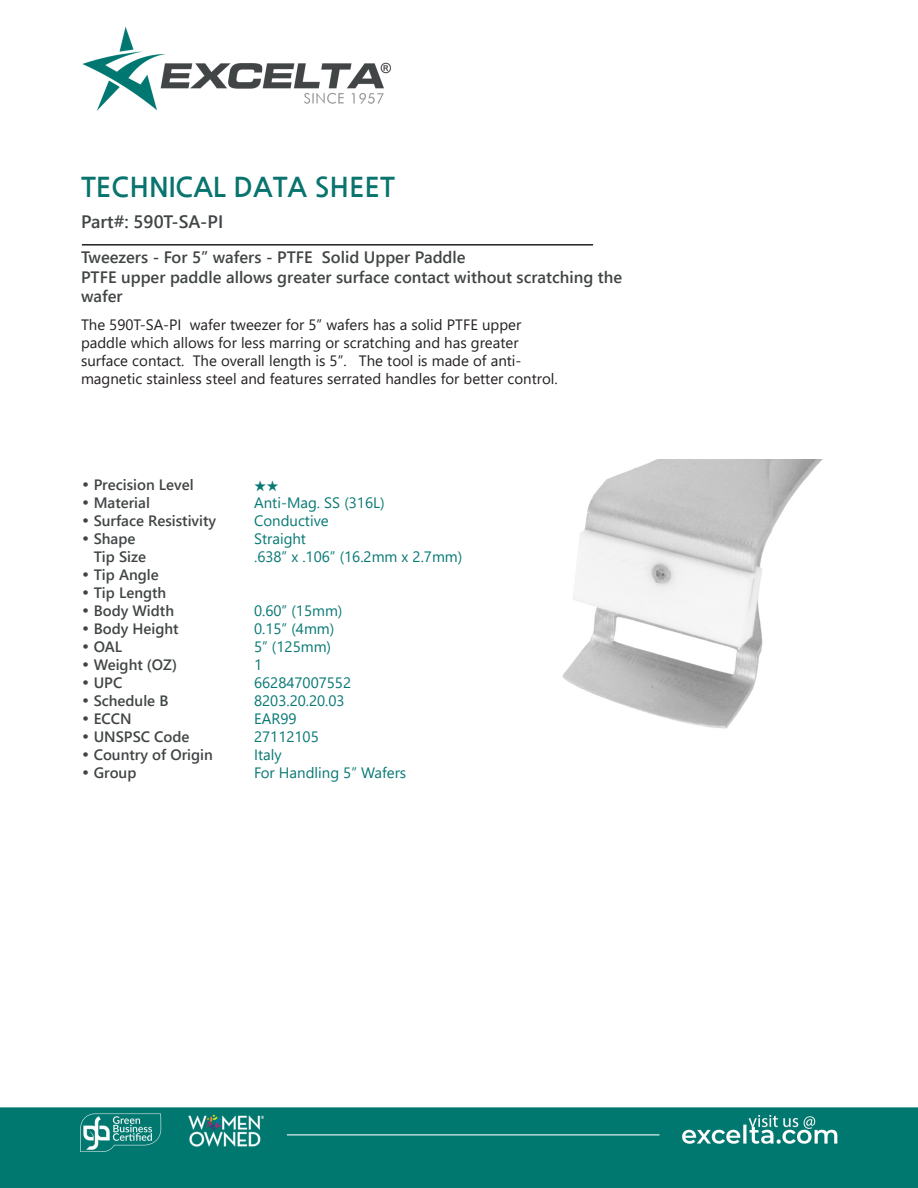
<style>
.page{position:relative;width:918px;height:1188px;background:#fff}
.page>*{position:absolute;margin:0;border:0;box-sizing:border-box;transform-origin:0 0}
.t1{font:700 27px "Nanum Gothic";color:#08746d}
.t2{font:700 18px "Yu Gothic UI";color:#414546}
.t3{font:700 16.5px/19.8px "Yu Gothic UI";color:#414546}
.t4{font:15px/18px "Yu Gothic UI";color:#231f20}
.CT_s_CTM{font:700 15px "Yu Gothic UI";color:#414546}
.CT_s_CTM-2{font:15px "Yu Gothic UI";color:#077874}
.s1{font-family:"Century Gothic";font-weight:400}
</style>
<div class="page">
<img style="left:0;top:27px;width:918px;height:1161px">
<img style="left:558px;top:459px;width:333px;height:277px">
<hr style="left:82px;top:244px;width:511px;height:2px;background:#231f20">
<svg style="left:255px;top:481px;width:23px;height:11px"></svg>
<p class="t1" style="left:81px;top:173px;width:315px">TECHNICAL DATA SHEET</p>
<p class="t2" style="left:81px;top:212px;width:144px">Part#: 590T-SA-PI</p>
<p class="t3" style="left:81px;top:247px;width:386px">Tweezers - For 5” wafers - PTFE Solid Upper Paddle</p>
<p class="t3" style="left:81px;top:267px;width:543px">PTFE upper paddle allows greater surface contact without scratching the wafer</p>
<p class="t4" style="left:81px;top:313px;width:478px">The 590T-SA-PI wafer tweezer for 5” wafers has a solid PTFE upper paddle which allows for less marring or scratching and has greater surface contact. The overall length is 5”. The tool is made of anti&shy;magnetic stainless steel and features serrated handles for better control.</p>
<p class="CT_s_CTM" style="left:81px;top:476px;width:114px"><span class="s1">•</span> Precision Level</p>
<p class="CT_s_CTM" style="left:81px;top:494px;width:70px"><span class="s1">•</span> Material</p>
<p class="CT_s_CTM-2" style="left:254px;top:489px;width:132px">Anti-Mag. SS (316L)</p>
<p class="CT_s_CTM" style="left:81px;top:512px;width:137px"><span class="s1">•</span> Surface Resistivity</p>
<p class="CT_s_CTM-2" style="left:254px;top:507px;width:76px">Conductive</p>
<p class="CT_s_CTM" style="left:81px;top:530px;width:56px"><span class="s1">•</span> Shape</p>
<p class="CT_s_CTM-2" style="left:254px;top:525px;width:53px">Straight</p>
<p class="CT_s_CTM" style="left:94px;top:548px;width:54px">Tip Size</p>
<p class="CT_s_CTM-2" style="left:254px;top:543px;width:210px">.638” x .106” (16.2mm x 2.7mm)</p>
<p class="CT_s_CTM" style="left:81px;top:566px;width:79px"><span class="s1">•</span> Tip Angle</p>
<p class="CT_s_CTM" style="left:81px;top:584px;width:87px"><span class="s1">•</span> Tip Length</p>
<p class="CT_s_CTM" style="left:81px;top:602px;width:95px"><span class="s1">•</span> Body Width</p>
<p class="CT_s_CTM-2" style="left:254px;top:597px;width:90px">0.60” (15mm)</p>
<p class="CT_s_CTM" style="left:81px;top:620px;width:99px"><span class="s1">•</span> Body Height</p>
<p class="CT_s_CTM-2" style="left:254px;top:615px;width:82px">0.15” (4mm)</p>
<p class="CT_s_CTM" style="left:81px;top:638px;width:43px"><span class="s1">•</span> OAL</p>
<p class="CT_s_CTM-2" style="left:254px;top:633px;width:78px">5” (125mm)</p>
<p class="CT_s_CTM" style="left:81px;top:656px;width:98px"><span class="s1">•</span> Weight (OZ)</p>
<p class="CT_s_CTM-2" style="left:254px;top:651px;width:10px">1</p>
<p class="CT_s_CTM" style="left:81px;top:674px;width:43px"><span class="s1">•</span> UPC</p>
<p class="CT_s_CTM-2" style="left:254px;top:669px;width:99px">662847007552</p>
<p class="CT_s_CTM" style="left:81px;top:692px;width:89px"><span class="s1">•</span> Schedule B</p>
<p class="CT_s_CTM-2" style="left:254px;top:687px;width:92px">8203.20.20.03</p>
<p class="CT_s_CTM" style="left:81px;top:710px;width:52px"><span class="s1">•</span> ECCN</p>
<p class="CT_s_CTM-2" style="left:254px;top:705px;width:44px">EAR99</p>
<p class="CT_s_CTM" style="left:81px;top:728px;width:110px"><span class="s1">•</span> UNSPSC Code</p>
<p class="CT_s_CTM-2" style="left:254px;top:723px;width:66px">27112105</p>
<p class="CT_s_CTM" style="left:81px;top:746px;width:133px"><span class="s1">•</span> Country of Origin</p>
<p class="CT_s_CTM-2" style="left:254px;top:741px;width:29px">Italy</p>
<p class="CT_s_CTM" style="left:81px;top:764px;width:57px"><span class="s1">•</span> Group</p>
<p class="CT_s_CTM-2" style="left:254px;top:759px;width:154px">For Handling 5” Wafers</p>
</div>
